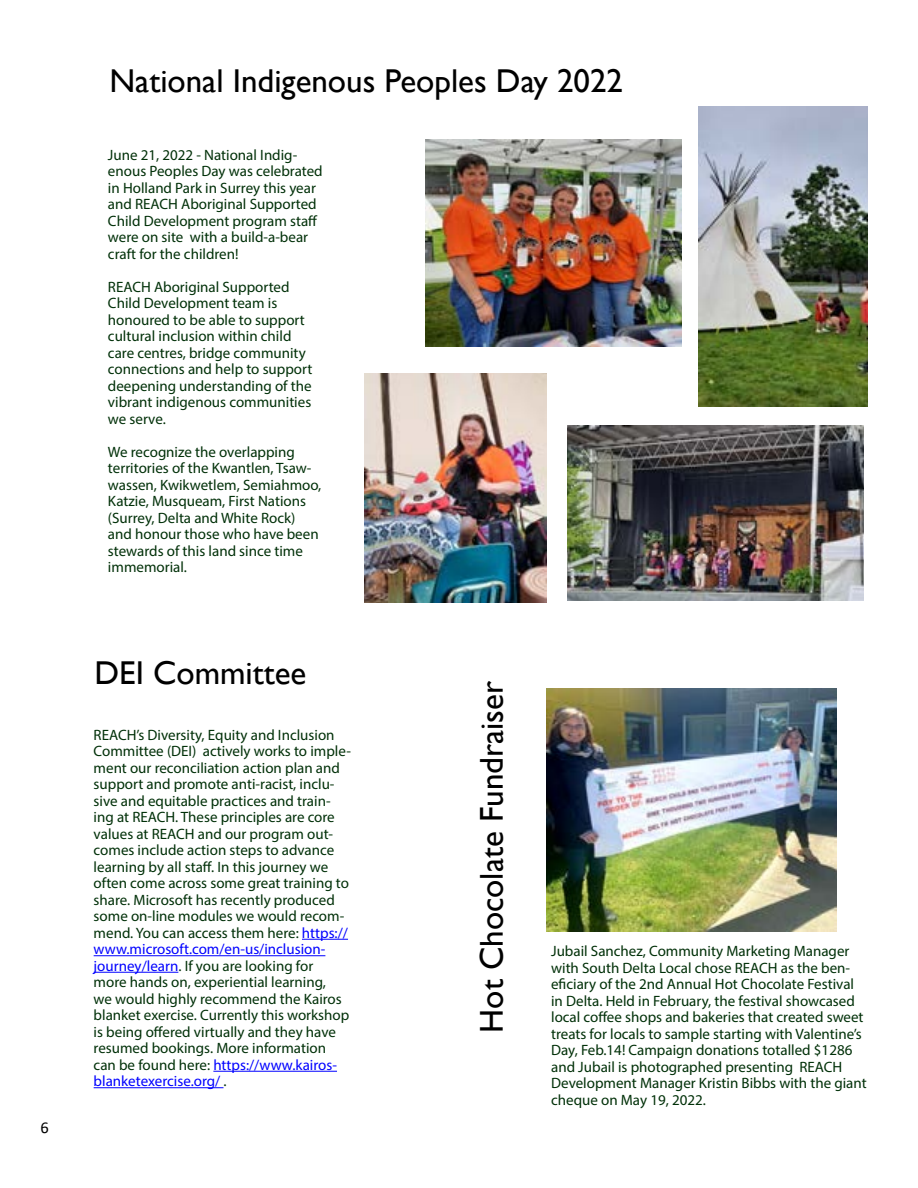
<style>
.page{position:relative;width:918px;height:1188px;background:#fff}
.page>*{position:absolute;margin:0;border:0;box-sizing:border-box;transform-origin:0 0}
.t1{font:33px "Gill Sans";color:#000}
.t2{font:16.5px "Calibri";color:#000}
.t3{font:15px/16.5px "Myriad Pro";color:#003008}
.s1{color:#00f}
</style>
<div class="page">
<hr style="left:302px;top:939px;width:46px;height:1px;background:#00f">
<hr style="left:94px;top:955px;width:231px;height:1px;background:#00f">
<hr style="left:94px;top:972px;width:84px;height:1px;background:#00f">
<hr style="left:213px;top:1071px;width:124px;height:1px;background:#00f">
<hr style="left:94px;top:1087px;width:130px;height:1px;background:#00f">
<img style="left:425px;top:139px;width:257px;height:208px">
<img style="left:567px;top:425px;width:297px;height:176px">
<img style="left:699px;top:107px;width:168px;height:299px">
<img style="left:364px;top:373px;width:183px;height:230px">
<img style="left:547px;top:688px;width:290px;height:244px">
<p class="t2" style="left:40px;top:1116px;width:10px">6</p>
<h1 class="t1" style="left:109px;top:62px;width:515px">National Indigenous Peoples Day 2022</h1>
<p class="t3" style="left:108px;top:146px;width:216px">June 21, 2022 - National Indig&shy;enous Peoples Day was celebrated in Holland Park in Surrey this year and REACH Aboriginal Supported<br>Child Development program staff were on site with a build-a-bear craft for the children!</p>
<p class="t3" style="left:108px;top:278px;width:206px">REACH Aboriginal Supported<br>Child Development team is honoured to be able to support cultural inclusion within child care centres, bridge community connections and help to support deepening understanding of the vibrant indigenous communities we serve.</p>
<p class="t3" style="left:108px;top:443px;width:215px">We recognize the overlapping territories of the Kwantlen, Tsaw&shy;wassen, Kwikwetlem, Semiahmoo,<br>Katzie, Musqueam, First Nations (Surrey, Delta and White Rock) and honour those who have been stewards of this land since time immemorial.</p>
<h1 class="t1" style="left:94px;top:654px;width:213px">DEI Committee</h1>
<p class="t3" style="left:94px;top:726px;width:259px">REACH’s Diversity, Equity and Inclusion Committee (DEI) actively works to imple&shy;ment our reconciliation action plan and support and promote anti-racist, inclu&shy;sive and equitable practices and train&shy;ing at REACH. These principles are core values at REACH and our program out&shy;comes include action steps to advance learning by all staff. In this journey we often come across some great training to share. Microsoft has recently produced some on-line modules we would recom&shy;mend. You can access them here: <span class="s1">https:// www.microsoft.com/en-us/inclusion&shy;journey/learn</span>. If you are looking for<br>more hands on, experiential learning,<br>we would highly recommend the Kairos blanket exercise. Currently this workshop is being offered virtually and they have resumed bookings. More information can be found here: <span class="s1">https://www.kairos&shy;blanketexercise.org/</span> .</p>
<h1 class="t1" style="left:473px;top:1033px;width:353px;rotate:-90deg">Hot Chocolate Fundraiser</h1>
<p class="t3" style="left:551px;top:943px;width:317px">Jubail Sanchez, Community Marketing Manager with South Delta Local chose REACH as the ben&shy;eficiary of the 2nd Annual Hot Chocolate Festival in Delta. Held in February, the festival showcased local coffee shops and bakeries that created sweet treats for locals to sample starting with Valentine’s Day, Feb.14! Campaign donations totalled $1286 and Jubail is photographed presenting REACH Development Manager Kristin Bibbs with the giant cheque on May 19, 2022.</p>
</div>
